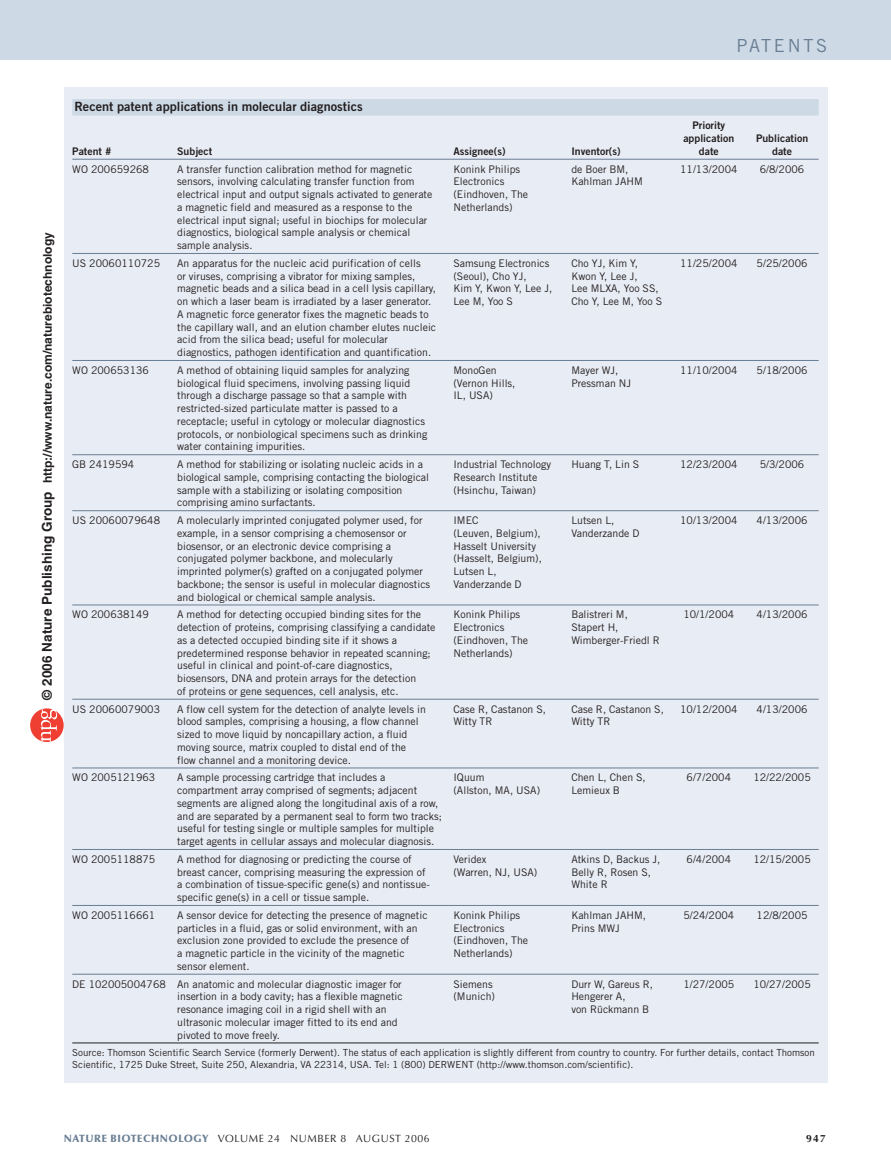
<style>
.page{position:relative;width:891px;height:1175px;background:#fff}
.page>*{position:absolute;margin:0;border:0;box-sizing:border-box;transform-origin:0 0}
.t1{font:18px "Trade Gothic";letter-spacing:.15em;color:#697e93}
.t2{font:12.75px "Trade Gothic Bold Two";color:#231f20}
.t3{font:12px "Helvetica Bold 2";color:#231f1f}
.t4{font:10.5px/12.8px "Trade Gothic";color:#231f20}
.t5{font:10.5px/12.8px "Trade Gothic Bold Two";color:#231f20;text-align:center}
.t6{font:10.5px "Optima";letter-spacing:.05em;color:#231f20}
.t7{font:700 10.5px "Optima";color:#231f20}
.t8{font:9.75px/12px "Trade Gothic";color:#231f20}
.s1{font-size:13.5px}
.s2{font-family:"Helvetica";font-weight:700;font-size:13.5px}
.s3{font-weight:900;color:#697e93}
</style>
<div class="page">
<div style="left:0;top:0;width:891px;height:60px;background:#cdd9e5"></div>
<div style="left:64px;top:87px;width:763px;height:996px;background:#e8ecf4"></div>
<hr style="left:72px;top:159px;width:747px;height:1px;background:#697e93">
<hr style="left:72px;top:253px;width:747px;height:1px;background:#697e93">
<hr style="left:72px;top:360px;width:747px;height:1px;background:#697e93">
<hr style="left:72px;top:454px;width:747px;height:1px;background:#697e93">
<hr style="left:72px;top:510px;width:747px;height:1px;background:#697e93">
<hr style="left:72px;top:604px;width:747px;height:1px;background:#697e93">
<hr style="left:72px;top:699px;width:747px;height:1px;background:#697e93">
<hr style="left:72px;top:767px;width:747px;height:1px;background:#697e93">
<hr style="left:72px;top:849px;width:747px;height:1px;background:#697e93">
<hr style="left:72px;top:905px;width:747px;height:1px;background:#697e93">
<hr style="left:72px;top:973px;width:747px;height:1px;background:#697e93">
<hr style="left:72px;top:1042px;width:747px;height:1px;background:#231f20">
<div style="left:72px;top:99px;width:747px;height:17px;background:#cdd9e5"></div>
<svg style="left:30px;top:708px;width:34px;height:34px"></svg>
<h1 class="t1" style="left:736px;top:39px;width:92px">PATENTS</h1>
<p class="t3" style="left:43px;top:700px;width:469px;rotate:-90deg"><span class="s1">© 200</span><span class="s2">6</span> <span class="s1">Nature Publishing Group</span> http://www.nature.com/naturebiotechnology</p>
<p class="t2" style="left:74px;top:102px;width:290px">Recent patent applications in molecular diagnostics</p>
<p class="t5" style="left:72px;top:146px;width:41px">Patent #</p>
<p class="t5" style="left:177px;top:146px;width:37px">Subject</p>
<p class="t5" style="left:453px;top:146px;width:54px">Assignee(s)</p>
<p class="t5" style="left:571px;top:146px;width:51px">Inventor(s)</p>
<p class="t5" style="left:683px;top:120px;width:53px">Priority application date</p>
<p class="t5" style="left:756px;top:133px;width:54px">Publication date</p>
<p class="t4" style="left:72px;top:163px;width:78px">WO 200659268</p>
<p class="t4" style="left:177px;top:163px;width:257px">A transfer function calibration method for magnetic sensors, involving calculating transfer function from electrical input and output signals activated to generate a magnetic field and measured as a response to the electrical input signal; useful in biochips for molecular diagnostics, biological sample analysis or chemical sample analysis.</p>
<p class="t4" style="left:453px;top:163px;width:76px">Konink Philips<br>Electronics (Eindhoven, The<br>Netherlands)</p>
<p class="t4" style="left:571px;top:163px;width:73px">de Boer BM,<br>Kahlman JAHM</p>
<p class="t4" style="left:680px;top:163px;width:59px">11/13/2004</p>
<p class="t4" style="left:760px;top:163px;width:46px">6/8/2006</p>
<p class="t4" style="left:72px;top:258px;width:89px">US 20060110725</p>
<p class="t4" style="left:177px;top:258px;width:260px">An apparatus for the nucleic acid purification of cells<br>or viruses, comprising a vibrator for mixing samples, magnetic beads and a silica bead in a cell lysis capillary, on which a laser beam is irradiated by a laser generator.<br>A magnetic force generator fixes the magnetic beads to the capillary wall, and an elution chamber elutes nucleic acid from the silica bead; useful for molecular diagnostics, pathogen identification and quantification.</p>
<p class="t4" style="left:453px;top:258px;width:100px">Samsung Electronics (Seoul), Cho YJ,<br>Kim Y, Kwon Y, Lee J,<br>Lee M, Yoo S</p>
<p class="t4" style="left:571px;top:258px;width:92px">Cho YJ, Kim Y,<br>Kwon Y, Lee J,<br>Lee MLXA, Yoo SS,<br>Cho Y, Lee M, Yoo S</p>
<p class="t4" style="left:680px;top:258px;width:59px">11/25/2004</p>
<p class="t4" style="left:757px;top:258px;width:52px">5/25/2006</p>
<p class="t4" style="left:72px;top:365px;width:78px">WO 200653136</p>
<p class="t4" style="left:177px;top:365px;width:252px">A method of obtaining liquid samples for analyzing biological fluid specimens, involving passing liquid through a discharge passage so that a sample with restricted-sized particulate matter is passed to a receptacle; useful in cytology or molecular diagnostics protocols, or nonbiological specimens such as drinking water containing impurities.</p>
<p class="t4" style="left:453px;top:365px;width:64px">MonoGen (Vernon Hills,<br>IL, USA)</p>
<p class="t4" style="left:571px;top:365px;width:61px">Mayer WJ,<br>Pressman NJ</p>
<p class="t4" style="left:680px;top:365px;width:59px">11/10/2004</p>
<p class="t4" style="left:757px;top:365px;width:52px">5/18/2006</p>
<p class="t4" style="left:72px;top:459px;width:64px">GB 2419594</p>
<p class="t4" style="left:177px;top:459px;width:253px">A method for stabilizing or isolating nucleic acids in a biological sample, comprising contacting the biological sample with a stabilizing or isolating composition comprising amino surfactants.</p>
<p class="t4" style="left:453px;top:459px;width:99px">Industrial Technology<br>Research Institute (Hsinchu, Taiwan)</p>
<p class="t4" style="left:571px;top:459px;width:69px">Huang T, Lin S</p>
<p class="t4" style="left:680px;top:459px;width:59px">12/23/2004</p>
<p class="t4" style="left:760px;top:459px;width:46px">5/3/2006</p>
<p class="t4" style="left:72px;top:515px;width:89px">US 20060079648</p>
<p class="t4" style="left:177px;top:515px;width:255px">A molecularly imprinted conjugated polymer used, for example, in a sensor comprising a chemosensor or biosensor, or an electronic device comprising a conjugated polymer backbone, and molecularly imprinted polymer(s) grafted on a conjugated polymer backbone; the sensor is useful in molecular diagnostics and biological or chemical sample analysis.</p>
<p class="t4" style="left:453px;top:515px;width:90px">IMEC<br>(Leuven, Belgium),<br>Hasselt University (Hasselt, Belgium),<br>Lutsen L,<br>Vanderzande D</p>
<p class="t4" style="left:571px;top:515px;width:70px">Lutsen L,<br>Vanderzande D</p>
<p class="t4" style="left:680px;top:515px;width:59px">10/13/2004</p>
<p class="t4" style="left:757px;top:515px;width:52px">4/13/2006</p>
<p class="t4" style="left:72px;top:609px;width:78px">WO 200638149</p>
<p class="t4" style="left:177px;top:609px;width:260px">A method for detecting occupied binding sites for the detection of proteins, comprising classifying a candidate as a detected occupied binding site if it shows a predetermined response behavior in repeated scanning; useful in clinical and point-of-care diagnostics, biosensors, DNA and protein arrays for the detection<br>of proteins or gene sequences, cell analysis, etc.</p>
<p class="t4" style="left:453px;top:609px;width:76px">Konink Philips<br>Electronics (Eindhoven, The<br>Netherlands)</p>
<p class="t4" style="left:571px;top:609px;width:90px">Balistreri M,<br>Stapert H,<br>Wimberger-Friedl R</p>
<p class="t4" style="left:683px;top:609px;width:52px">10/1/2004</p>
<p class="t4" style="left:757px;top:609px;width:52px">4/13/2006</p>
<p class="t4" style="left:72px;top:703px;width:89px">US 20060079003</p>
<p class="t4" style="left:177px;top:703px;width:250px">A flow cell system for the detection of analyte levels in blood samples, comprising a housing, a flow channel sized to move liquid by noncapillary action, a fluid moving source, matrix coupled to distal end of the flow channel and a monitoring device.</p>
<p class="t4" style="left:453px;top:703px;width:94px">Case R, Castanon S,<br>Witty TR</p>
<p class="t4" style="left:571px;top:703px;width:94px">Case R, Castanon S,<br>Witty TR</p>
<p class="t4" style="left:680px;top:703px;width:59px">10/12/2004</p>
<p class="t4" style="left:757px;top:703px;width:52px">4/13/2006</p>
<p class="t4" style="left:72px;top:772px;width:85px">WO 2005121963</p>
<p class="t4" style="left:177px;top:772px;width:266px">A sample processing cartridge that includes a compartment array comprised of segments; adjacent segments are aligned along the longitudinal axis of a row, and are separated by a permanent seal to form two tracks; useful for testing single or multiple samples for multiple target agents in cellular assays and molecular diagnosis.</p>
<p class="t4" style="left:453px;top:772px;width:88px">IQuum<br>(Allston, MA, USA)</p>
<p class="t4" style="left:571px;top:772px;width:76px">Chen L, Chen S,<br>Lemieux B</p>
<p class="t4" style="left:687px;top:772px;width:46px">6/7/2004</p>
<p class="t4" style="left:753px;top:772px;width:59px">12/22/2005</p>
<p class="t4" style="left:72px;top:853px;width:85px">WO 2005118875</p>
<p class="t4" style="left:177px;top:853px;width:254px">A method for diagnosing or predicting the course of breast cancer, comprising measuring the expression of a combination of tissue-specific gene(s) and nontissue&shy;specific gene(s) in a cell or tissue sample.</p>
<p class="t4" style="left:453px;top:853px;width:85px">Veridex<br>(Warren, NJ, USA)</p>
<p class="t4" style="left:571px;top:853px;width:91px">Atkins D, Backus J,<br>Belly R, Rosen S,<br>White R</p>
<p class="t4" style="left:687px;top:853px;width:46px">6/4/2004</p>
<p class="t4" style="left:753px;top:853px;width:59px">12/15/2005</p>
<p class="t4" style="left:72px;top:909px;width:85px">WO 2005116661</p>
<p class="t4" style="left:177px;top:909px;width:252px">A sensor device for detecting the presence of magnetic particles in a fluid, gas or solid environment, with an exclusion zone provided to exclude the presence of<br>a magnetic particle in the vicinity of the magnetic sensor element.</p>
<p class="t4" style="left:453px;top:909px;width:76px">Konink Philips<br>Electronics (Eindhoven, The<br>Netherlands)</p>
<p class="t4" style="left:571px;top:909px;width:76px">Kahlman JAHM,<br>Prins MWJ</p>
<p class="t4" style="left:683px;top:909px;width:52px">5/24/2004</p>
<p class="t4" style="left:757px;top:909px;width:52px">12/8/2005</p>
<p class="t4" style="left:177px;top:978px;width:227px;text-indent:-105px">DE 102005004768 An anatomic and molecular diagnostic imager for insertion in a body cavity; has a flexible magnetic resonance imaging coil in a rigid shell with an ultrasonic molecular imager fitted to its end and pivoted to move freely.</p>
<p class="t4" style="left:453px;top:978px;width:43px">Siemens (Munich)</p>
<p class="t4" style="left:571px;top:978px;width:83px">Durr W, Gareus R,<br>Hengerer A,<br>von Rückmann B</p>
<p class="t4" style="left:683px;top:978px;width:52px">1/27/2005</p>
<p class="t4" style="left:753px;top:978px;width:59px">10/27/2005</p>
<p class="t8" style="left:72px;top:1047px;width:744px">Source: Thomson Scientific Search Service (formerly Derwent). The status of each application is slightly different from country to country. For further details, contact Thomson<br>Scientific, 1725 Duke Street, Suite 250, Alexandria, VA 22314, USA. Tel: 1 (800) DERWENT (http://www.thomson.com/scientific).</p>
<p class="t6" style="left:64px;top:1133px;width:367px"><span class="s3">NATURE BIOTECHNOLOGY</span> VOLUME 24 NUMBER 8 AUGUST 2006</p>
<p class="t7" style="left:806px;top:1133px;width:21px">947</p>
</div>
